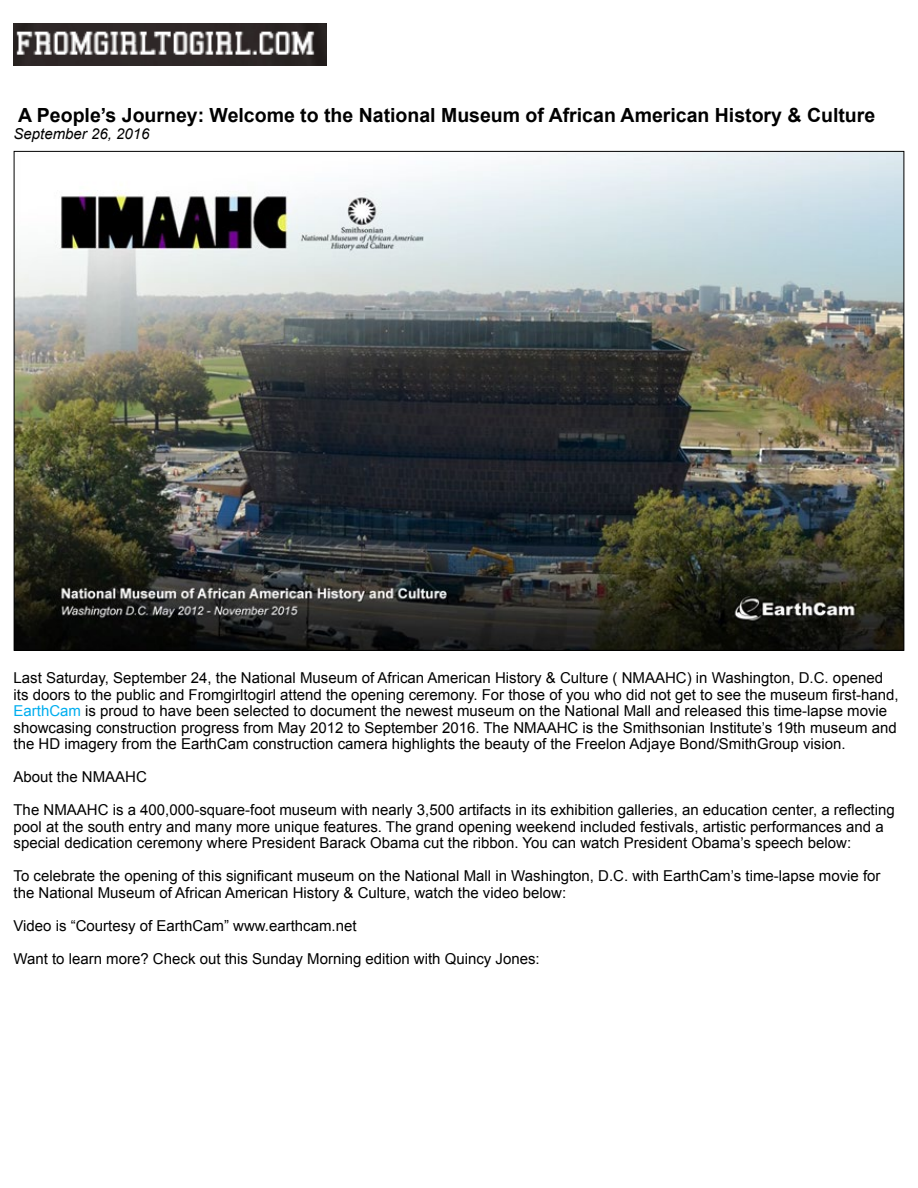
<style>
.page{position:relative;width:918px;height:1188px;background:#fff}
.page>*{position:absolute;margin:0;border:0;box-sizing:border-box;transform-origin:0 0}
.t1{font:700 19.5px "Arial";color:#000}
.t2{font:15px/16.5px "Arial";color:#000}
.t3{font:italic 15px "Arial";color:#000}
.s1{color:#00aeef}
</style>
<div class="page">
<img style="left:14px;top:24px;width:312px;height:41px">
<img style="left:16px;top:153px;width:886px;height:496px">
<h1 class="t1" style="left:18px;top:102px;width:859px">A People’s Journey: Welcome to the National Museum of African American History &amp; Culture</h1>
<p class="t3" style="left:14px;top:124px;width:137px">September 26, 2016</p>
<p class="t2" style="left:14px;top:670px;width:887px">Last Saturday, September 24, the National Museum of African American History &amp; Culture ( NMAAHC) in Washington, D.C. opened its doors to the public and Fromgirltogirl attend the opening ceremony. For those of you who did not get to see the museum first-hand, <span class="s1">EarthCam</span> is proud to have been selected to document the newest museum on the National Mall and released this time-lapse movie showcasing construction progress from May 2012 to September 2016. The NMAAHC is the Smithsonian Institute’s 19th museum and the HD imagery from the EarthCam construction camera highlights the beauty of the Freelon Adjaye Bond/SmithGroup vision.</p>
<p class="t2" style="left:14px;top:769px;width:135px">About the NMAAHC</p>
<p class="t2" style="left:14px;top:802px;width:883px">The NMAAHC is a 400,000-square-foot museum with nearly 3,500 artifacts in its exhibition galleries, an education center, a reflecting pool at the south entry and many more unique features. The grand opening weekend included festivals, artistic performances and a special dedication ceremony where President Barack Obama cut the ribbon. You can watch President Obama’s speech below:</p>
<p class="t2" style="left:14px;top:868px;width:869px">To celebrate the opening of this significant museum on the National Mall in Washington, D.C. with EarthCam’s time-lapse movie for the National Museum of African American History &amp; Culture, watch the video below:</p>
<p class="t2" style="left:14px;top:917px;width:345px">Video is “Courtesy of EarthCam” www.earthcam.net</p>
<p class="t2" style="left:14px;top:950px;width:528px">Want to learn more? Check out this Sunday Morning edition with Quincy Jones:</p>
</div>
